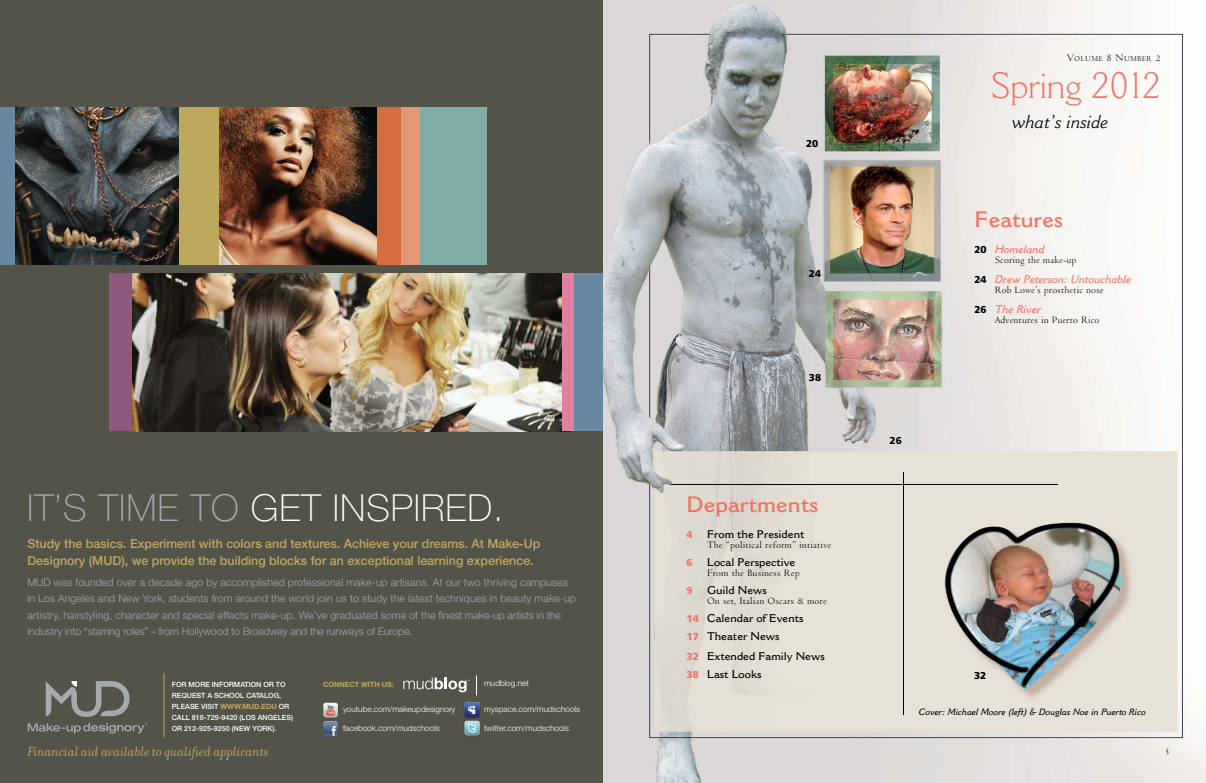
<style>
.page{position:relative;width:1206px;height:783px;background:#fff}
.page>*{position:absolute;margin:0;border:0;box-sizing:border-box;transform-origin:0 0}
.t1{font:100 37.3px "Helvetica Neue";letter-spacing:.025em;color:#fff}
.t2{font:300 36px "Cantoria";color:#f37160}
.t3{font:600 22px "Cantoria";color:#f37160}
.t4{font:italic 18px "Cantoria";color:#000}
.t5{font:italic 14.3px "Filosofia";color:#bca95e}
.t6{font:500 12.4px/17.2px "Helvetica Neue";color:#bca95e}
.t7{font:600 11px/18px "Cantoria";color:#000}
.t8{font:italic 600 11px "Cantoria";color:#f37160}
.t9{font:300 10.5px/16.3px "Helvetica Neue";letter-spacing:.01em;color:#a7a9ac}
.t10{font:10.5px "Venetian 301 BT";color:#000}
.t11{font:900 10px "Frutiger";color:#000}
.t12{font:900 10px "Frutiger";color:#f37160}
.t13{font:10px "Venetian 301 BT";color:#000}
.t14{font:italic 600 9px "Cantoria";color:#000}
.t15{font:300 8.2px "Helvetica Neue";color:#fff}
.t16{font:8.1px "Venetian 301 BT";letter-spacing:.035em;color:#000}
.t17{font:500 7.2px/11px "Helvetica Neue";color:#fff}
.t18{font:700 7.2px "Helvetica Neue";color:#bca95e}
.s1{color:#a7a9ac}
.s2{font-weight:700;color:#bca95e}
.s3{font-family:"Frutiger";font-weight:900;font-size:10px;color:#f37160}
.s4{font-size:10.8px}
.s5{font-family:"Frutiger";font-weight:900;font-style:normal;font-size:10px;color:#000}
</style>
<div class="page">
<img style="left:603px;top:0;width:603px;height:783px">
<hr style="left:903px;top:473px;width:1px;height:242px;background:#000">
<hr style="left:671px;top:484px;width:386px;height:1px;background:#000">
<img style="left:946px;top:524px;width:188px;height:177px">
<img style="left:944px;top:523px;width:178px;height:166px">
<div style="left:0;top:0;width:603px;height:783px;background:#54534a"></div>
<img style="left:132px;top:274px;width:430px;height:157px">
<div style="left:572px;top:274px;width:31px;height:157px;background:#6888a1"></div>
<div style="left:562px;top:274px;width:11px;height:157px;background:#df809e"></div>
<div style="left:109px;top:274px;width:22px;height:157px;background:#8d587b"></div>
<div style="left:0;top:108px;width:152px;height:157px;background:#6888a1"></div>
<img style="left:218px;top:108px;width:159px;height:157px">
<div style="left:377px;top:108px;width:25px;height:157px;background:#d76c3f"></div>
<div style="left:401px;top:108px;width:28px;height:157px;background:#e29875"></div>
<div style="left:420px;top:108px;width:66px;height:157px;background:#81ada8"></div>
<img style="left:16px;top:108px;width:163px;height:157px">
<div style="left:179px;top:107px;width:39px;height:158px;background:#bca95e"></div>
<svg style="left:28px;top:681px;width:120px;height:53px"></svg>
<img style="left:323px;top:703px;width:15px;height:15px">
<img style="left:323px;top:721px;width:16px;height:16px">
<img style="left:464px;top:702px;width:16px;height:16px">
<img style="left:464px;top:721px;width:16px;height:16px">
<svg style="left:403px;top:678px;width:67px;height:14px"></svg>
<svg style="left:476px;top:675px;width:1px;height:20px"></svg>
<hr style="left:164px;top:673px;width:1px;height:65px;background:#bca95e">
<h1 class="t1" style="left:27px;top:495px;width:478px"><span class="s1">IT’S TIME TO</span> GET INSPIRED.</h1>
<p class="t6" style="left:27px;top:536px;width:515px">Study the basics. Experiment with colors and textures. Achieve your dreams. At Make-Up<br>Designory (MUD), we provide the building blocks for an exceptional learning experience.</p>
<p class="t9" style="left:27px;top:575px;width:550px">MUD was founded over a decade ago by accomplished professional make-up artisans. At our two thriving campuses in Los Angeles and New York, students from around the world join us to study the latest techniques in beauty make-up artistry, hairstyling, character and special effects make-up. We’ve graduated some of the finest make-up artists in the industry into “starring roles” – from Hollywood to Broadway and the runways of Europe.</p>
<p class="t17" style="left:172px;top:680px;width:123px">FOR MORE INFORMATION OR TO<br>REQUEST A SCHOOL CATALOG,<br>PLEASE VISIT <span class="s2">WWW.MUD.EDU</span> OR<br>CALL 818-729-9420 (LOS ANGELES)<br>OR 212-925-9250 (NEW YORK).</p>
<h3 class="t5" style="left:27px;top:743px;width:243px">Financial aid available to qualified applicants</h3>
<p class="t18" style="left:323px;top:682px;width:72px">CONNECT WITH US:</p>
<p class="t15" style="left:484px;top:680px;width:46px">mudblog.net</p>
<p class="t15" style="left:343px;top:707px;width:114px">youtube.com/makeupdesignory</p>
<p class="t15" style="left:343px;top:725px;width:98px">facebook.com/mudschools</p>
<p class="t15" style="left:484px;top:706px;width:98px">myspace.com/mudschools</p>
<p class="t15" style="left:484px;top:725px;width:86px">twitter.com/mudschools</p>
<p class="t11" style="left:806px;top:140px;width:14px">20</p>
<p class="t11" style="left:809px;top:269px;width:14px">24</p>
<p class="t11" style="left:809px;top:373px;width:14px">38</p>
<h3 class="t3" style="left:687px;top:496px;width:133px">Departments</h3>
<p class="t12" style="left:687px;top:530px;width:8px">4</p>
<p class="t7" style="left:707px;top:526px;width:99px">From the President</p>
<p class="t10" style="left:707px;top:540px;width:126px">The “political reform” intiative</p>
<p class="t12" style="left:687px;top:558px;width:8px">6</p>
<p class="t7" style="left:707px;top:554px;width:90px">Local Perspective</p>
<p class="t10" style="left:707px;top:568px;width:94px">From the Business Rep</p>
<p class="t12" style="left:687px;top:586px;width:8px">9</p>
<p class="t7" style="left:707px;top:582px;width:61px">Guild News</p>
<p class="t10" style="left:707px;top:596px;width:121px">On set, Italian Oscars &amp; more</p>
<p class="t7" style="left:687px;top:610px;width:118px"><span class="s3">14</span> Calendar of Events<br><span class="s3">17</span> Theater News</p>
<p class="t7" style="left:687px;top:648px;width:140px"><span class="s3">32</span> Extended Family News<br><span class="s3">38</span> Last Looks</p>
<p class="t11" style="left:890px;top:436px;width:14px">26</p>
<p class="t16" style="left:1067px;top:55px;width:96px"><span class="s4">V</span>OLUME <span class="s4">8 N</span>UMBER <span class="s4">2</span></p>
<h2 class="t2" style="left:991px;top:72px;width:172px">Spring 2012</h2>
<h3 class="t4" style="left:1012px;top:115px;width:98px">what’s inside</h3>
<h3 class="t3" style="left:975px;top:211px;width:90px">Features</h3>
<p class="t8" style="left:975px;top:245px;width:72px"><span class="s5">20</span> Homeland</p>
<p class="t10" style="left:995px;top:256px;width:83px">Scoring the make-up</p>
<p class="t8" style="left:975px;top:275px;width:158px"><span class="s5">24</span> Drew Peterson: Untouchable</p>
<p class="t10" style="left:995px;top:286px;width:111px">Rob Lowe’s prosthetic nose</p>
<p class="t8" style="left:975px;top:305px;width:68px"><span class="s5">26</span> The River</p>
<p class="t10" style="left:995px;top:316px;width:106px">Adventures in Puerto Rico</p>
<p class="t11" style="left:974px;top:672px;width:14px">32</p>
<p class="t14" style="left:919px;top:708px;width:229px">Cover: Michael Moore (left) &amp; Douglas Noe in Puerto Rico</p>
<p class="t13" style="left:1165px;top:747px;width:7px">3</p>
</div>
